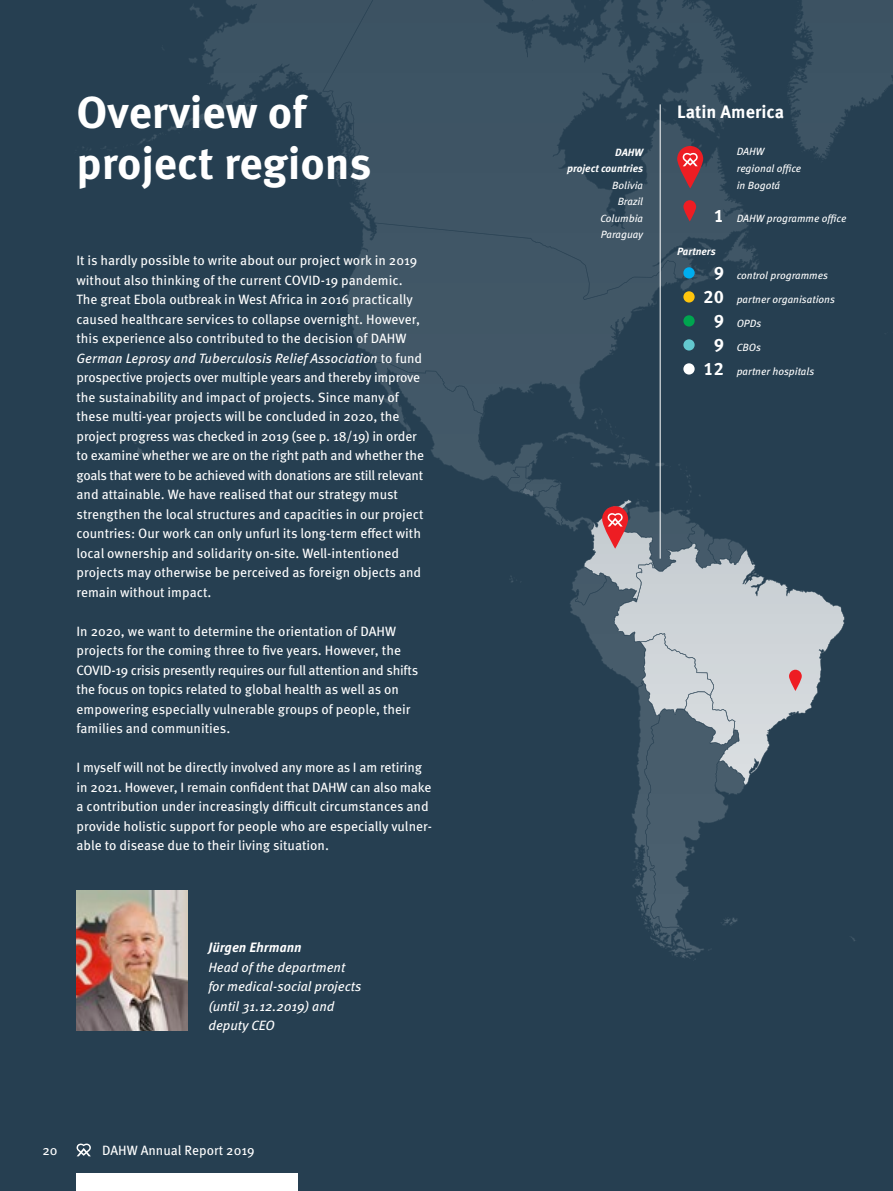
<style>
.page{position:relative;width:893px;height:1191px;background:#263f51}
.page>*{position:absolute;margin:0;border:0;box-sizing:border-box;transform-origin:0 0}
.t1{font:700 45px/51px "Meta OT";color:#fff}
.t2{font:700 18px "Meta OT";color:#fff}
.t3{font:13.5px/19.5px "Meta OT";letter-spacing:-.005em;color:#fff}
.t4{font:italic 13.5px/19.5px "Meta OT";color:#fff}
.t5{font:italic 700 13.5px "Meta OT";color:#fff}
.t6{font:italic 10.5px/16.5px "Meta OT";color:#fff}
.t7{font:italic 700 10.5px/16.5px "Meta OT";color:#fff;text-align:right}
.s1{font-style:italic}
.s2{font-weight:700;font-style:normal;font-size:18px}
</style>
<div class="page">
<svg style="left:117px;top:433px;width:26px;height:23px"></svg>
<svg style="left:834px;top:0;width:59px;height:133px"></svg>
<svg style="left:335px;top:0;width:499px;height:292px;fill:#3c5363"></svg>
<svg style="left:82px;top:0;width:309px;height:161px"></svg>
<svg style="left:346px;top:223px;width:333px;height:139px;background:#3d5363"></svg>
<img style="left:77px;top:890px;width:110px;height:140px">
<svg style="left:677px;top:146px;width:26px;height:42px"></svg>
<svg style="left:682px;top:153px;width:16px;height:13px"></svg>
<svg style="left:683px;top:200px;width:13px;height:21px"></svg>
<div style="left:683px;top:267px;width:12px;height:11px;background:#00aeef;border-radius:50%"></div>
<div style="left:683px;top:291px;width:12px;height:11px;background:#fec50d;border-radius:50%"></div>
<div style="left:683px;top:315px;width:12px;height:11px;background:#00a54f;border-radius:50%"></div>
<div style="left:683px;top:339px;width:12px;height:11px;background:#63c8cf;border-radius:50%"></div>
<hr style="left:660px;top:104px;width:1px;height:454px;background:#fff">
<svg style="left:375px;top:362px;width:480px;height:598px"></svg>
<svg style="left:789px;top:669px;width:13px;height:22px"></svg>
<div style="left:77px;top:1174px;width:221px;height:17px;background:#fff"></div>
<svg style="left:76px;top:1143px;width:15px;height:13px"></svg>
<h1 class="t1" style="left:77px;top:88px;width:296px">Overview of project regions</h1>
<p class="t3" style="left:77px;top:251px;width:349px">It is hardly possible to write about our project work in 2019 without also thinking of the current COVID-19 pandemic.<br>The great Ebola outbreak in West Africa in 2016 practically caused healthcare services to collapse overnight. However, this experience also contributed to the decision of DAHW <span class="s1">German Leprosy and Tuberculosis Relief Association</span> to fund prospective projects over multiple years and thereby improve the sustainability and impact of projects. Since many of these multi-year projects will be concluded in 2020, the project progress was checked in 2019 (see p. 18/19) in order to examine whether we are on the right path and whether the goals that were to be achieved with donations are still relevant and attainable. We have realised that our strategy must strengthen the local structures and capacities in our project countries: Our work can only unfurl its long-term effect with local ownership and solidarity on-site. Well-intentioned projects may otherwise be perceived as foreign objects and remain without impact.</p>
<p class="t3" style="left:77px;top:622px;width:343px">In 2020, we want to determine the orientation of DAHW projects for the coming three to five years. However, the COVID-19 crisis presently requires our full attention and shifts the focus on topics related to global health as well as on empowering especially vulnerable groups of people, their families and communities.</p>
<p class="t3" style="left:77px;top:758px;width:356px">I myself will not be directly involved any more as I am retiring in 2021. However, I remain confident that DAHW can also make a contribution under increasingly difficult circumstances and provide holistic support for people who are especially vulner&shy;able to disease due to their living situation.</p>
<p class="t5" style="left:208px;top:939px;width:95px">Jürgen Ehrmann</p>
<p class="t4" style="left:208px;top:957px;width:155px">Head of the department for medical-social projects (until 31.12.2019) and deputy CEO</p>
<p class="t3" style="left:43px;top:1140px;width:17px">20</p>
<p class="t3" style="left:102px;top:1140px;width:154px">DAHW Annual Report 2019</p>
<p class="t7" style="left:567px;top:144px;width:78px">DAHW<br>project countries</p>
<p class="t6" style="left:600px;top:177px;width:44px;text-align:right">Bolivia<br>Brazil<br>Columbia<br>Paraguay</p>
<h2 class="t2" style="left:677px;top:100px;width:108px">Latin America</h2>
<p class="t6" style="left:737px;top:144px;width:66px">DAHW regional office in Bogotá</p>
<p class="t6" style="left:714px;top:210px;width:134px"><span class="s2">1</span> DAHW programme office</p>
<p class="t7" style="left:677px;top:243px;width:40px">Partners</p>
<p class="t6" style="left:714px;top:267px;width:116px"><span class="s2">9</span> control programmes</p>
<p class="t6" style="left:703px;top:291px;width:133px"><span class="s2">20</span> partner organisations</p>
<p class="t6" style="left:714px;top:315px;width:49px"><span class="s2">9</span> OPDs</p>
<p class="t6" style="left:714px;top:339px;width:49px"><span class="s2">9</span> CBOs</p>
<p class="t6" style="left:703px;top:363px;width:112px"><span class="s2">12</span> partner hospitals</p>
</div>
